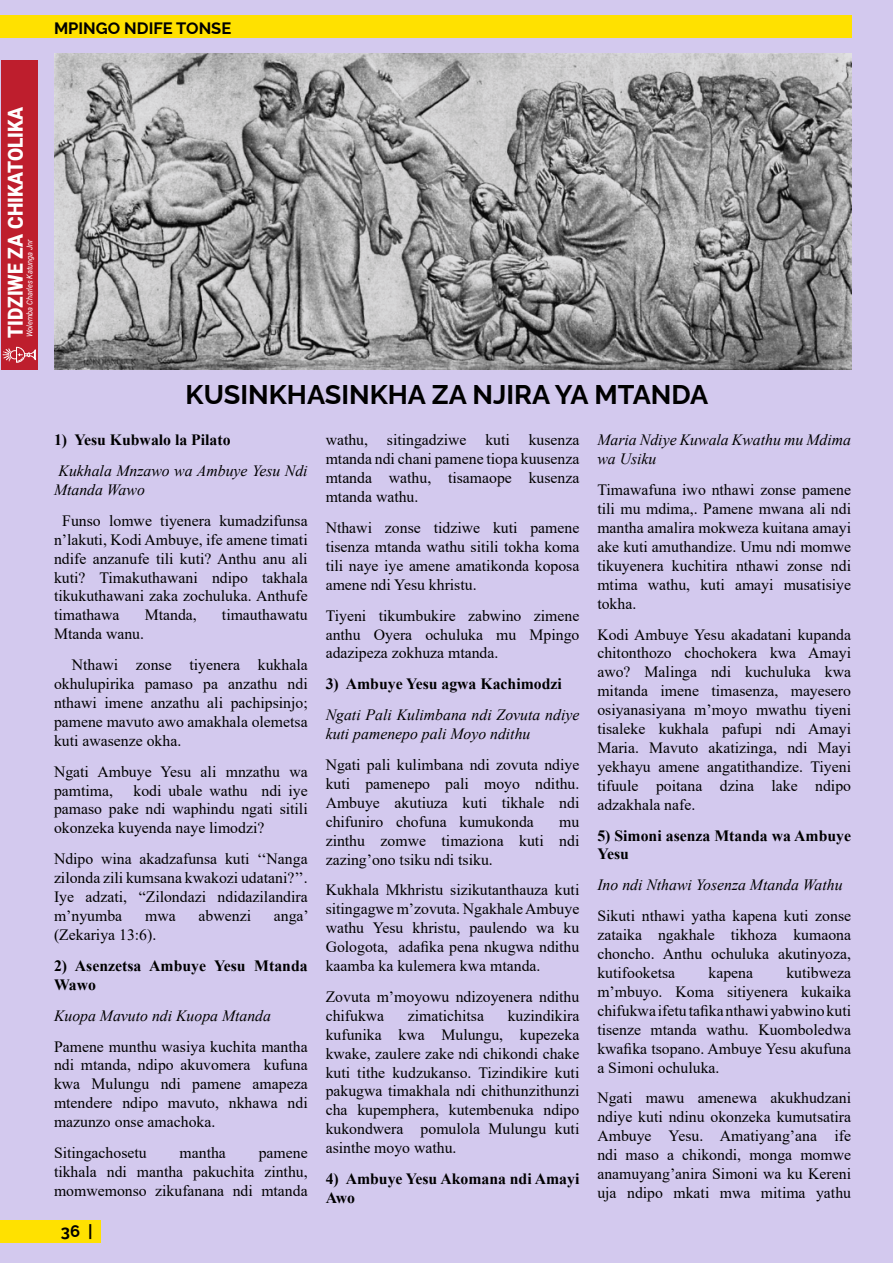
<style>
.page{position:relative;width:893px;height:1263px;background:#d3c9ee}
.page>*{position:absolute;margin:0;border:0;box-sizing:border-box;transform-origin:0 0}
.t1{font:700 27px "Raleway";color:#000}
.t2{font:900 20.7px "Roboto";color:#fff;scale:.92 1}
.t3{font:700 16.5px "Raleway";color:#000}
.t4{font:15.75px/18.9px "Times New Roman";color:#000;text-align:justify}
.t5{font:italic 15.75px/18.9px "Times New Roman";color:#000}
.t6{font:700 15.75px/18.9px "Times New Roman";color:#000}
.t7{font:italic 8.1px "Roboto";color:#fff;scale:.92 1}
</style>
<div class="page">
<img style="left:54px;top:54px;width:797px;height:315px">
<div style="left:0;top:15px;width:851px;height:22px;background:#ffe100"></div>
<div style="left:1px;top:61px;width:36px;height:309px;background:#be1e2d"></div>
<svg style="left:3px;top:347px;width:33px;height:16px"></svg>
<div style="left:0;top:1220px;width:100px;height:23px;background:#ffe100"></div>
<p class="t3" style="left:54px;top:13px;width:179px">MPINGO NDIFE TONSE</p>
<p class="t3" style="left:54px;top:15px;width:179px">MPINGO NDIFE TONSE</p>
<h2 class="t2" style="left:1px;top:338px;width:253px;rotate:-90deg">TIDZIWE ZA CHIKATOLIKA</h2>
<p class="t7" style="left:24px;top:337px;width:108px;rotate:-90deg">Wolemba Charles Katunga Jnr</p>
<h1 class="t1" style="left:186px;top:373px;width:524px">KUSINKHASINKHA ZA NJIRA YA MTANDA</h1>
<p class="t6" style="left:54px;top:430px;width:178px">1) Yesu Kubwalo la Pilato</p>
<p class="t5" style="left:54px;top:461px;width:255px">Kukhala Mnzawo wa Ambuye Yesu Ndi<br>Mtanda Wawo</p>
<p class="t4" style="left:54px;top:511px;width:255px;text-indent:8px">Funso lomwe tiyenera kumadzifunsa n’lakuti, Kodi Ambuye, ife amene timati ndife anzanufe tili kuti? Anthu anu ali kuti? Timakuthawani ndipo takhala tikukuthawani zaka zochuluka. Anthufe timathawa</p>
<p class="t4" style="left:145px;top:605px;width:54px">Mtanda,</p>
<p class="t4" style="left:222px;top:605px;width:87px">timauthawatu</p>
<p class="t4" style="left:72px;top:618px;width:237px;line-height:30.9px;text-indent:-18px">Mtanda wanu.<br>Nthawi zonse tiyenera kukhala</p>
<p class="t4" style="left:54px;top:674px;width:255px">okhulupirika pamaso pa anzathu ndi nthawi imene anzathu ali pachipsinjo; pamene mavuto awo amakhala olemetsa kuti awasenze okha.</p>
<p class="t4" style="left:54px;top:761px;width:255px">Ngati Ambuye Yesu ali mnzathu wa pamtima,</p>
<p class="t4" style="left:54px;top:780px;width:255px;text-indent:80px">kodi ubale wathu ndi iye pamaso pake ndi waphindu ngati sitili okonzeka kuyenda naye limodzi?</p>
<p class="t4" style="left:54px;top:849px;width:255px">Ndipo wina akadzafunsa kuti ‘‘Nanga zilonda zili kumsana kwakozi udatani?’’.<br>Iye adzati, “Zilondazi ndidazilandira m’nyumba</p>
<p class="t4" style="left:145px;top:906px;width:32px">mwa</p>
<p class="t4" style="left:199px;top:906px;width:54px">abwenzi</p>
<p class="t4" style="left:274px;top:906px;width:36px">anga’</p>
<p class="t4" style="left:54px;top:925px;width:104px">(Zekariya 13:6).</p>
<p class="t6" style="left:54px;top:956px;width:255px">2) Asenzetsa Ambuye Yesu Mtanda<br>Wawo</p>
<p class="t5" style="left:54px;top:1005px;width:219px">Kuopa Mavuto ndi Kuopa Mtanda</p>
<p class="t4" style="left:54px;top:1036px;width:255px">Pamene munthu wasiya kuchita mantha ndi mtanda, ndipo akuvomera kufuna kwa Mulungu ndi pamene amapeza mtendere ndipo mavuto, nkhawa ndi mazunzo onse amachoka.</p>
<p class="t4" style="left:54px;top:1143px;width:94px">Sitingachosetu</p>
<p class="t4" style="left:180px;top:1143px;width:48px">mantha</p>
<p class="t4" style="left:54px;top:1143px;width:255px;text-indent:205px">pamene tikhala ndi mantha pakuchita zinthu, momwemonso zikufanana ndi mtanda</p>
<p class="t3" style="left:61px;top:1218px;width:33px">36 |</p>
<p class="t3" style="left:62px;top:1220px;width:33px">36 |</p>
<p class="t4" style="left:326px;top:430px;width:255px">wathu, sitingadziwe kuti kusenza mtanda ndi chani pamene tiopa kuusenza mtanda wathu, tisamaope kusenza mtanda wathu.</p>
<p class="t4" style="left:326px;top:518px;width:255px">Nthawi zonse tidziwe kuti pamene tisenza mtanda wathu sitili tokha koma tili naye iye amene amatikonda koposa amene ndi Yesu khristu.</p>
<p class="t4" style="left:326px;top:605px;width:255px">Tiyeni tikumbukire zabwino zimene anthu Oyera ochuluka mu Mpingo adazipeza zokhuza mtanda.</p>
<p class="t6" style="left:326px;top:674px;width:238px">3) Ambuye Yesu agwa Kachimodzi</p>
<p class="t5" style="left:326px;top:705px;width:255px">Ngati Pali Kulimbana ndi Zovuta ndiye kuti pamenepo pali Moyo ndithu</p>
<p class="t4" style="left:326px;top:755px;width:255px">Ngati pali kulimbana ndi zovuta ndiye kuti pamenepo pali moyo ndithu.<br>Ambuye akutiuza kuti tikhale ndi chifuniro chofuna kumukonda</p>
<p class="t4" style="left:326px;top:811px;width:255px;text-indent:234px">mu zinthu zomwe timaziona kuti ndi zazing’ono tsiku ndi tsiku.</p>
<p class="t4" style="left:326px;top:880px;width:255px">Kukhala Mkhristu sizikutanthauza kuti sitingagwe m’zovuta. Ngakhale Ambuye wathu Yesu khristu, paulendo wa ku Gologota, adafika pena nkugwa ndithu kaamba ka kulemera kwa mtanda.</p>
<p class="t4" style="left:326px;top:987px;width:255px">Zovuta m’moyowu ndizoyenera ndithu chifukwa</p>
<p class="t4" style="left:326px;top:1006px;width:255px;text-indent:182px">kuzindikira kufunika kwa Mulungu, kupezeka kwake, zaulere zake ndi chikondi chake kuti tithe kudzukanso. Tizindikire kuti pakugwa timakhala ndi chithunzithunzi cha kupemphera, kutembenuka ndipo kukondwera pomulola Mulungu kuti asinthe moyo wathu.</p>
<p class="t6" style="left:326px;top:1169px;width:255px">4) Ambuye Yesu Akomana ndi Amayi<br>Awo</p>
<p class="t4" style="left:408px;top:1006px;width:78px">zimatichitsa</p>
<p class="t5" style="left:597px;top:430px;width:255px">Maria Ndiye Kuwala Kwathu mu Mdima wa Usiku</p>
<p class="t4" style="left:597px;top:480px;width:255px">Timawafuna iwo nthawi zonse pamene tili mu mdima,. Pamene mwana ali ndi mantha amalira mokweza kuitana amayi ake kuti amuthandize. Umu ndi momwe tikuyenera kuchitira nthawi zonse ndi mtima wathu, kuti amayi musatisiye tokha.</p>
<p class="t4" style="left:597px;top:624px;width:255px">Kodi Ambuye Yesu akadatani kupanda chitonthozo chochokera kwa Amayi awo? Malinga ndi kuchuluka kwa mitanda imene timasenza, mayesero osiyanasiyana m’moyo mwathu tiyeni tisaleke kukhala pafupi ndi Amayi Maria. Mavuto akatizinga, ndi Mayi yekhayu amene angatithandize. Tiyeni tifuule poitana dzina lake ndipo adzakhala nafe.</p>
<p class="t6" style="left:597px;top:825px;width:255px">5) Simoni asenza Mtanda wa Ambuye<br>Yesu</p>
<p class="t5" style="left:597px;top:875px;width:247px">Ino ndi Nthawi Yosenza Mtanda Wathu</p>
<p class="t4" style="left:597px;top:906px;width:255px">Sikuti nthawi yatha kapena kuti zonse zataika ngakhale tikhoza kumaona choncho. Anthu ochuluka akutinyoza, kutifooketsa</p>
<p class="t4" style="left:597px;top:963px;width:255px;text-indent:189px">kutibweza m’mbuyo. Koma sitiyenera kukaika chifukwa ifetu tafika nthawi yabwino kuti tisenze mtanda wathu. Kuomboledwa kwafika tsopano. Ambuye Yesu akufuna a Simoni ochuluka.</p>
<p class="t4" style="left:597px;top:1088px;width:255px">Ngati mawu amenewa akukhudzani ndiye kuti ndinu okonzeka kumutsatira Ambuye Yesu. Amatiyang’ana ife ndi maso a chikondi, monga momwe anamuyang’anira Simoni wa ku Kereni uja ndipo mkati mwa mitima yathu</p>
<p class="t4" style="left:708px;top:963px;width:46px">kapena</p>
</div>
